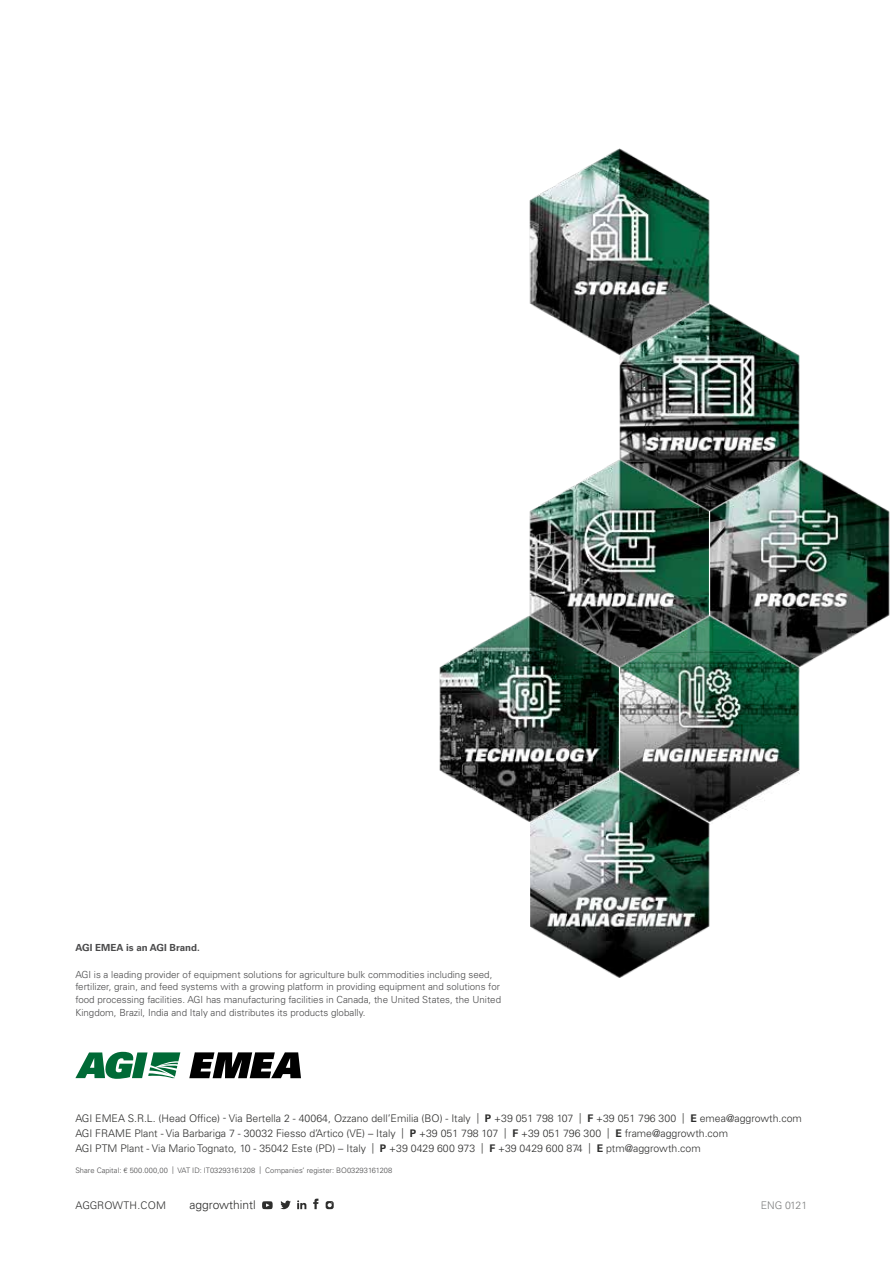
<style>
.page{position:relative;width:894px;height:1263px;background:#fff}
.page>*{position:absolute;margin:0;border:0;box-sizing:border-box;transform-origin:0 0}
.t1{font:300 12px "Univers LT Std";color:#2e2e2d}
.t2{font:300 10.5px/15px "Univers LT Std";color:#2e2e2d}
.t3{font:300 10.5px "Univers LT Std";color:#7c7d7d}
.t4{font:300 9.75px/12.8px "Univers LT Std";color:#4a4a4b}
.t5{font:700 9.75px "Univers LT Std";color:#4a4a4b}
.t6{font:300 7.5px "Univers LT Std";color:#4a4a4b}
.s1{font-weight:700}
</style>
<div class="page">
<img style="left:529px;top:148px;width:180px;height:207px">
<img style="left:619px;top:301px;width:180px;height:155px">
<img style="left:529px;top:456px;width:360px;height:213px">
<img style="left:439px;top:612px;width:179px;height:210px">
<img style="left:620px;top:612px;width:179px;height:213px">
<img style="left:530px;top:768px;width:179px;height:210px">
<svg style="left:313px;top:1198px;width:5px;height:11px"></svg>
<svg style="left:262px;top:1201px;width:10px;height:8px"></svg>
<svg style="left:280px;top:1200px;width:11px;height:9px"></svg>
<svg style="left:297px;top:1200px;width:9px;height:9px"></svg>
<svg style="left:325px;top:1201px;width:8px;height:8px"></svg>
<svg style="left:75px;top:1051px;width:105px;height:27px"></svg>
<svg style="left:189px;top:1052px;width:112px;height:26px"></svg>
<p class="t5" style="left:75px;top:942px;width:126px">AGI EMEA is an AGI Brand.</p>
<p class="t4" style="left:75px;top:967px;width:427px">AGI is a leading provider of equipment solutions for agriculture bulk commodities including seed, fertilizer, grain, and feed systems with a growing platform in providing equipment and solutions for food processing facilities. AGI has manufacturing facilities in Canada, the United States, the United Kingdom, Brazil, India and Italy and distributes its products globally.</p>
<p class="t2" style="left:75px;top:1111px;width:727px">AGI EMEA S.R.L. (Head Office) - Via Bertella 2 - 40064, Ozzano dell’Emilia (BO) - Italy | <span class="s1">P</span> +39 051 798 107 | <span class="s1">F</span> +39 051 796 300 | <span class="s1">E</span> emea@aggrowth.com<br>AGI FRAME Plant - Via Barbariga 7 - 30032 Fiesso d’Artico (VE) – Italy | <span class="s1">P</span> +39 051 798 107 | <span class="s1">F</span> +39 051 796 300 | <span class="s1">E</span> frame@aggrowth.com<br>AGI PTM Plant - Via Mario Tognato, 10 - 35042 Este (PD) – Italy | <span class="s1">P</span> +39 0429 600 973 | <span class="s1">F</span> +39 0429 600 874 | <span class="s1">E</span> ptm@aggrowth.com</p>
<p class="t6" style="left:75px;top:1165px;width:318px">Share Capital: € 500.000,00 | VAT ID: IT03293161208 | Companies’ register: BO03293161208</p>
<p class="t2" style="left:75px;top:1198px;width:92px">AGGROWTH.COM</p>
<p class="t1" style="left:189px;top:1197px;width:68px">aggrowthintl</p>
<p class="t3" style="left:760px;top:1199px;width:48px">ENG 0121</p>
</div>
